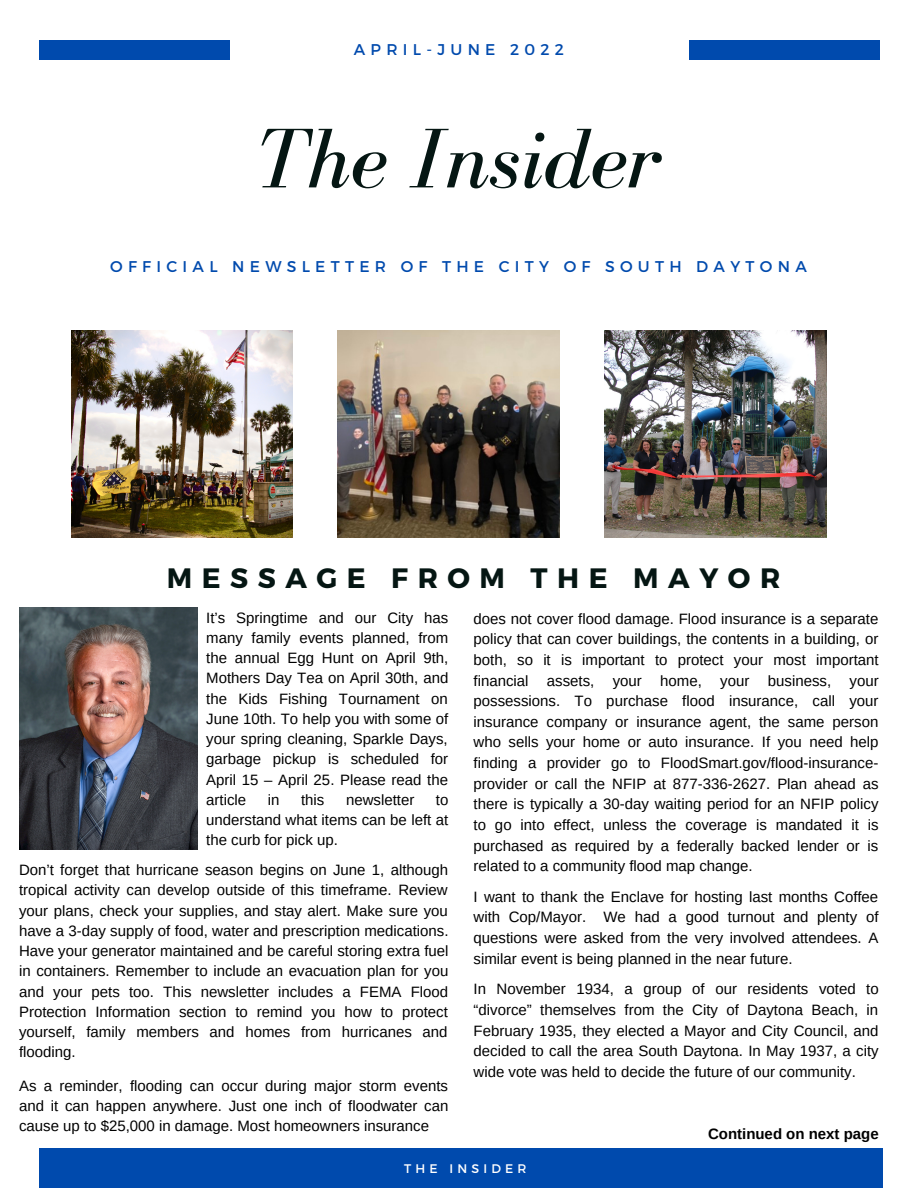
<style>
.page{position:relative;width:918px;height:1188px;background:#fff}
.page>*{position:absolute;margin:0;border:0;box-sizing:border-box;transform-origin:0 0}
.t1{font:italic 87.15px "Bodoni FLF";color:#051613}
.t2{font:700 28.05px "Montserrat";letter-spacing:.34em;color:#051613}
.t3{font:15.6px "Montserrat";letter-spacing:.34em;color:#004aad}
.t4{font:15px/20.2px "Arimo";color:#000;text-align:justify}
.t5{font:700 15px "Arimo";color:#000}
.t6{font:12.45px "Montserrat";letter-spacing:.34em;color:#fff}
</style>
<div class="page">
<div style="left:39px;top:41px;width:190px;height:19px;background:#004aad"></div>
<div style="left:689px;top:41px;width:190px;height:19px;background:#004aad"></div>
<img style="left:71px;top:330px;width:222px;height:207px">
<img style="left:604px;top:330px;width:222px;height:207px">
<img style="left:338px;top:330px;width:221px;height:207px">
<div style="left:39px;top:1148px;width:844px;height:40px;background:#004aad"></div>
<img style="left:19px;top:608px;width:179px;height:242px">
<p class="t3" style="left:354px;top:39px;width:212px">APRIL-JUNE 2022</p>
<p class="t1" style="left:256px;top:112px;width:408px">The Insider</p>
<p class="t3" style="left:110px;top:256px;width:698px">OFFICIAL NEWSLETTER OF THE CITY OF SOUTH DAYTONA</p>
<p class="t2" style="left:167px;top:560px;width:615px">MESSAGE FROM THE MAYOR</p>
<p class="t4" style="left:206px;top:607px;width:244px">It’s Springtime and our City has many family events planned, from the annual Egg Hunt on April 9th, Mothers Day Tea on April 30th, and the Kids Fishing Tournament on June 10th. To help you with some of your spring cleaning, Sparkle Days, garbage pickup is scheduled for April 15 – April 25. Please read the article</p>
<p class="t4" style="left:268px;top:790px;width:13px">in</p>
<p class="t4" style="left:301px;top:790px;width:25px">this</p>
<p class="t4" style="left:346px;top:790px;width:70px">newsletter</p>
<p class="t4" style="left:206px;top:790px;width:244px;text-indent:230px">to understand what items can be left at the curb for pick up.</p>
<p class="t4" style="left:19px;top:860px;width:431px">Don’t forget that hurricane season begins on June 1, although tropical activity can develop outside of this timeframe. Review your plans, check your supplies, and stay alert. Make sure you have a 3-day supply of food, water and prescription medications.<br>Have your generator maintained and be careful storing extra fuel in containers. Remember to include an evacuation plan for you and your pets too. This newsletter includes a FEMA Flood Protection Information section to remind you how to protect yourself, family members and homes from hurricanes and flooding.</p>
<p class="t4" style="left:19px;top:1075px;width:431px">As a reminder, flooding can occur during major storm events and it can happen anywhere. Just one inch of floodwater can cause up to $25,000 in damage. Most homeowners insurance</p>
<p class="t4" style="left:474px;top:608px;width:407px">does not cover flood damage. Flood insurance is a separate policy that can cover buildings, the contents in a building, or both, so it is important to protect your most important financial assets, your home, your business, your possessions. To purchase flood insurance, call your insurance company or insurance agent, the same person who sells your home or auto insurance. If you need help finding a provider go to FloodSmart.gov/flood-insurance&shy;provider or call the NFIP at 877-336-2627. Plan ahead as there is typically a 30-day waiting period for an NFIP policy to go into effect, unless the coverage is mandated it is purchased as required by a federally backed lender or is related to a community flood map change.</p>
<p class="t4" style="left:474px;top:886px;width:406px">I want to thank the Enclave for hosting last months Coffee with Cop/Mayor. We had a good turnout and plenty of questions were asked from the very involved attendees. A similar event is being planned in the near future.</p>
<p class="t4" style="left:474px;top:979px;width:407px">In November 1934, a group of our residents voted to “divorce” themselves from the City of Daytona Beach, in February 1935, they elected a Mayor and City Council, and decided to call the area South Daytona. In May 1937, a city wide vote was held to decide the future of our community.</p>
<p class="t5" style="left:708px;top:1125px;width:172px">Continued on next page</p>
<p class="t6" style="left:404px;top:1160px;width:124px">THE INSIDER</p>
</div>
